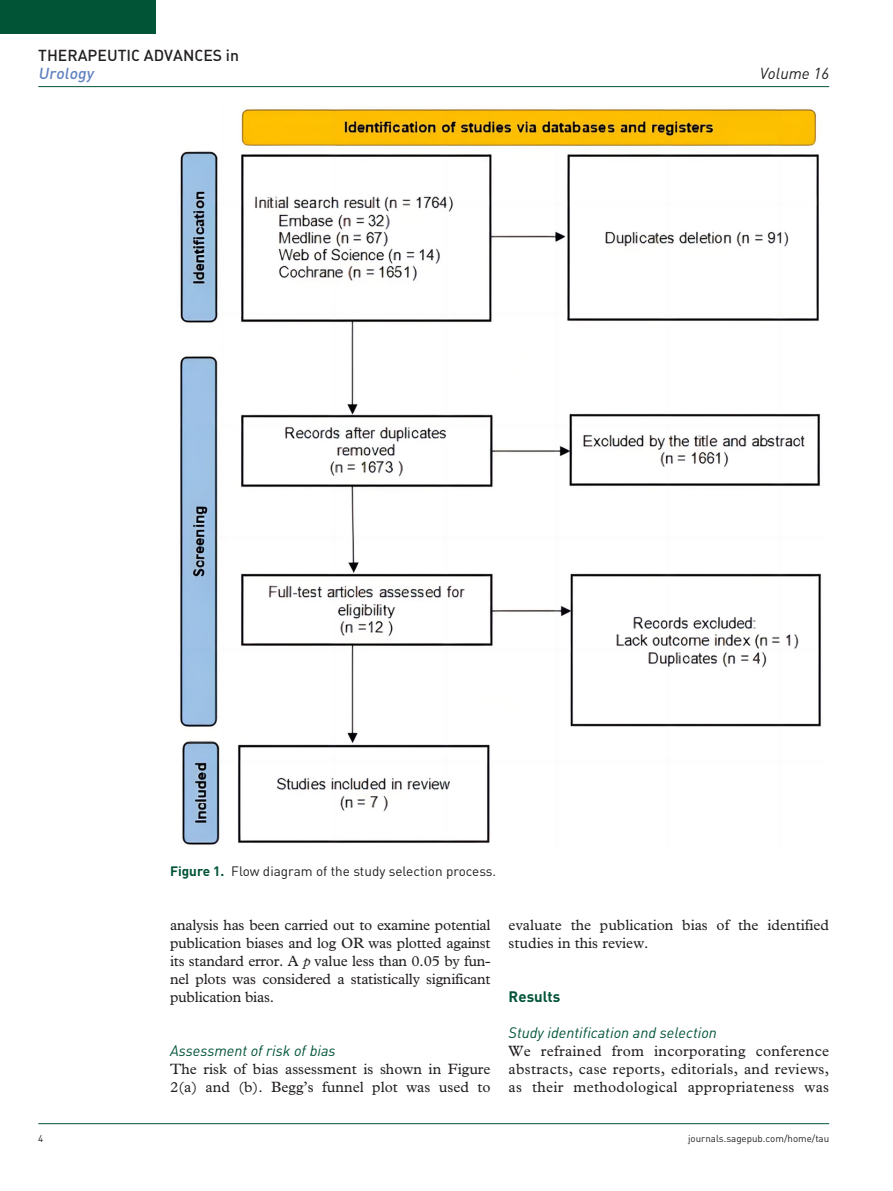
<style>
.page{position:relative;width:893px;height:1191px;background:#fff}
.page>*{position:absolute;margin:0;border:0;box-sizing:border-box;transform-origin:0 0}
.t1{font:15.75px "DIN Medium Alternate";color:#231f20}
.t2{font:italic 15.75px "DIN";color:#231f20}
.t3{font:italic 15.75px "DIN Medium Alternate";color:#6182c1}
.t4{font:15px/18px "Plantin Std";color:#231f20;text-align:justify}
.t5{font:italic 15px "DIN";color:#015436}
.t6{font:700 15px "DIN";color:#015436}
.t7{font:13.5px "DIN";color:#231f20}
.t8{font:9.75px "DIN";color:#231f20}
.s1{font-weight:700;color:#015436}
.s2{font-style:italic}
</style>
<div class="page">
<hr style="left:38px;top:86px;width:791px;height:1px;background:#015436">
<hr style="left:38px;top:1123px;width:791px;height:1px;background:#015436">
<div style="left:0;top:0;width:155px;height:34px;background:#015436"></div>
<img style="left:180px;top:108px;width:642px;height:737px">
<p class="t1" style="left:38px;top:45px;width:202px">THERAPEUTIC ADVANCES IN</p>
<p class="t3" style="left:38px;top:63px;width:57px">U rology</p>
<p class="t2" style="left:760px;top:63px;width:71px">Volume 16</p>
<p class="t7" style="left:170px;top:862px;width:328px"><span class="s1">Figure 1.</span> Flow diagram of the study selection process.</p>
<p class="t4" style="left:170px;top:916px;width:322px">analysis has been carried out to examine potential publication biases and log OR was plotted against its standard error. A <span class="s2">p</span> value less than 0.05 by fun&shy;nel plots was considered a statistically significant publication bias.</p>
<p class="t5" style="left:170px;top:1041px;width:167px">Assessment of risk of bias</p>
<p class="t4" style="left:170px;top:1060px;width:322px">The risk of bias assessment is shown in Figure<br>2(a) and (b). Begg’s funnel plot was used to</p>
<p class="t4" style="left:509px;top:916px;width:322px">evaluate the publication bias of the identified studies in this review.</p>
<p class="t6" style="left:509px;top:987px;width:53px">Results</p>
<p class="t5" style="left:509px;top:1023px;width:210px">Study identification and selection</p>
<p class="t4" style="left:509px;top:1042px;width:322px">We refrained from incorporating conference abstracts, case reports, editorials, and reviews, as their methodological appropriateness was</p>
<p class="t8" style="left:38px;top:1132px;width:7px">4</p>
<p class="t8" style="left:688px;top:1132px;width:143px">journals.sagepub.com/home/tau</p>
</div>
